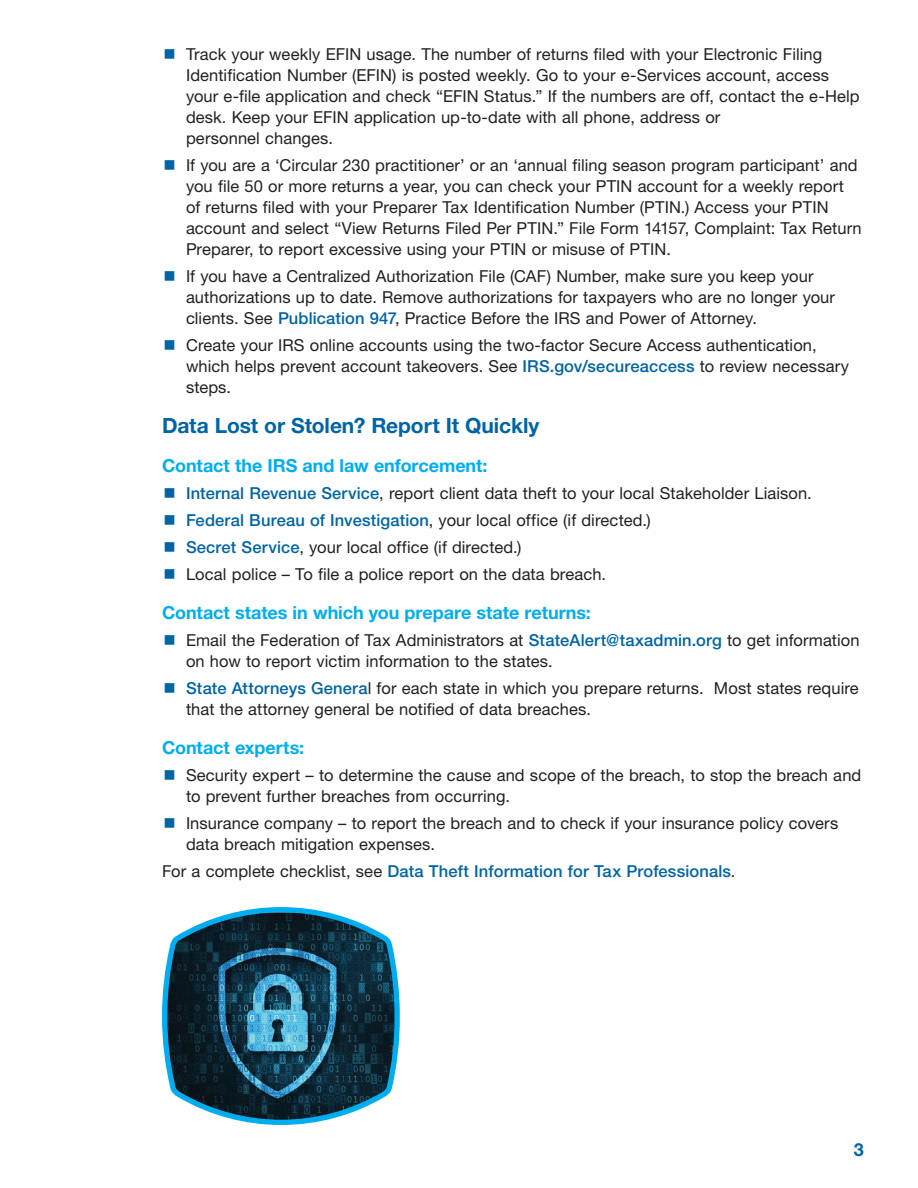
<style>
.page{position:relative;width:918px;height:1188px;background:#fff}
.page>*{position:absolute;margin:0;border:0;box-sizing:border-box;transform-origin:0 0}
.subhead_1{font:700 21px "Helvetica Neue LT Std";letter-spacing:-.005em;color:#0065a4}
.subhead_2{font:700 18px "Helvetica Neue LT Std";letter-spacing:-.005em;color:#00aeef}
.t1{font:700 18px "Helvetica Neue LT Std";color:#0065a4}
.t2{font:16.5px/21px "Helvetica Neue LT Std";letter-spacing:.005em;color:#231f20}
.reg_text{font:500 16.5px "Helvetica Neue LT Std";letter-spacing:.01em;color:#0065a4}
.s1{font-weight:500;color:#0065a4}
.s2{font-weight:400;color:#231f20}
</style>
<div class="page">
<svg style="left:162px;top:907px;width:238px;height:218px;background:#335d6f"></svg>
<p class="t2" style="left:186px;top:43px;width:675px">Track your weekly EFIN usage. The number of returns filed with your Electronic Filing Identification Number (EFIN) is posted weekly. Go to your e-Services account, access your e-file application and check “EFIN Status.” If the numbers are off, contact the e-Help desk. Keep your EFIN application up-to-date with all phone, address or<br>personnel changes.</p>
<p class="t2" style="left:186px;top:154px;width:677px">If you are a ‘Circular 230 practitioner’ or an ‘annual filing season program participant’ and you file 50 or more returns a year, you can check your PTIN account for a weekly report of returns filed with your Preparer Tax Identification Number (PTIN.) Access your PTIN account and select “View Returns Filed Per PTIN.” File Form 14157, Complaint: Tax Return Preparer, to report excessive using your PTIN or misuse of PTIN.</p>
<p class="t2" style="left:186px;top:265px;width:651px">If you have a Centralized Authorization File (CAF) Number, make sure you keep your authorizations up to date. Remove authorizations for taxpayers who are no longer your clients. See <span class="s1">Publication 947</span>, Practice Before the IRS and Power of Attorney.</p>
<p class="t2" style="left:186px;top:334px;width:665px">Create your IRS online accounts using the two-factor Secure Access authentication, which helps prevent account takeovers. See <span class="s1">IRS.gov/secureaccess</span> to review necessary steps.</p>
<p class="subhead_1" style="left:162px;top:413px;width:379px">Data Lost or Stolen? Report It Quickly</p>
<p class="subhead_2" style="left:162px;top:455px;width:327px">Contact the IRS and law enforcement:</p>
<p class="t2" style="left:186px;top:483px;width:627px"><span class="s1">Internal Revenue Service</span>, report client data theft to your local Stakeholder Liaison.</p>
<p class="t2" style="left:186px;top:510px;width:466px"><span class="s1">Federal Bureau of Investigation</span>, your local office (if directed.)</p>
<p class="t2" style="left:186px;top:537px;width:337px"><span class="s1">Secret Service</span>, your local office (if directed.)</p>
<p class="t2" style="left:186px;top:564px;width:422px">Local police – To file a police report on the data breach.</p>
<p class="subhead_2" style="left:162px;top:602px;width:430px">Contact states in which you prepare state returns:</p>
<p class="t2" style="left:186px;top:630px;width:675px">Email the Federation of Tax Administrators at <span class="s1">StateAlert@taxadmin.org</span> to get information on how to report victim information to the states.</p>
<p class="t2" style="left:186px;top:678px;width:674px"><span class="s1">State Attorneys Genera</span>l for each state in which you prepare returns. Most states require that the attorney general be notified of data breaches.</p>
<p class="subhead_2" style="left:162px;top:737px;width:144px">Contact experts:</p>
<p class="t2" style="left:186px;top:765px;width:677px">Security expert – to determine the cause and scope of the breach, to stop the breach and to prevent further breaches from occurring.</p>
<p class="t2" style="left:186px;top:813px;width:654px">Insurance company – to report the breach and to check if your insurance policy covers data breach mitigation expenses.</p>
<p class="reg_text" style="left:162px;top:862px;width:575px"><span class="s2">For a complete checklist, see</span> Data Theft Information for Tax Professionals<span class="s2">.</span></p>
<p class="t1" style="left:854px;top:1138px;width:12px">3</p>
</div>
